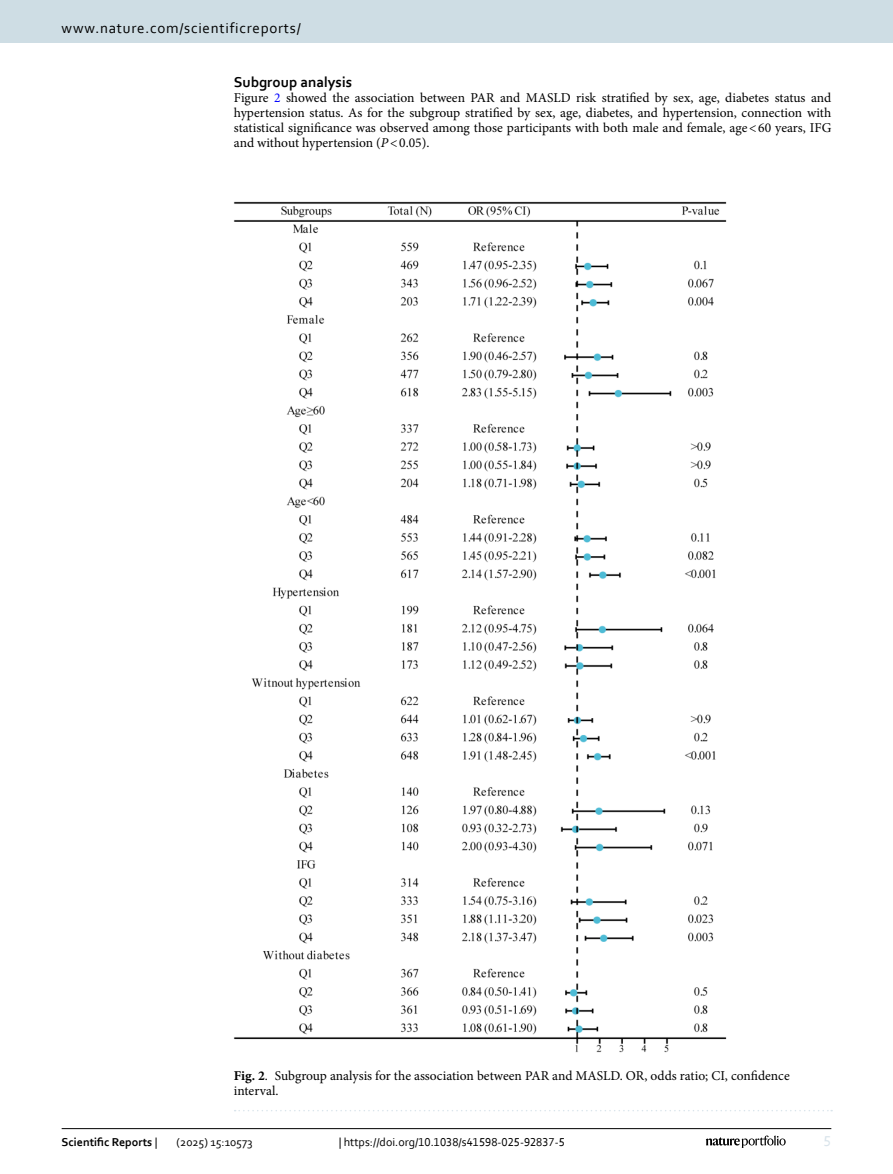
<style>
.page{position:relative;width:893px;height:1174px;background:#fff}
.page>*{position:absolute;margin:0;border:0;box-sizing:border-box;transform-origin:0 0}
.t1{font:15px "Corbel";letter-spacing:.05em;color:#000}
.Head_2{font:700 15px "Corbel";color:#000}
.t2{font:15px "Corbel";color:#d9e4eb}
.Body_Text{font:13.5px/15px "Minion Pro";color:#000;text-align:justify}
.Figure_Caption{font:13.5px/15px "Minion Pro";color:#000}
.t3{font:12px "Corbel";color:#000}
.t4{font:700 12px "Corbel";color:#000}
.s1{color:#00f}
.s2{font-style:italic}
.s3{font-weight:700}
.s4{font-weight:400}
</style>
<div class="page">
<img style="left:234px;top:202px;width:492px;height:850px">
<svg style="left:235px;top:1110px;width:597px;height:1px"></svg>
<hr style="left:62px;top:1128px;width:769px;height:1px;background:#000">
<svg style="left:706px;top:1135px;width:80px;height:12px"></svg>
<div style="left:0;top:0;width:893px;height:43px;background:#cedde4"></div>
<p class="t1" style="left:62px;top:18px;width:241px">www.nature.com/scientificreports/</p>
<p class="Head_2" style="left:234px;top:73px;width:120px">Subgroup analysis</p>
<p class="Body_Text" style="left:234px;top:90px;width:599px">Figure <span class="s1">2</span> showed the association between PAR and MASLD risk stratified by sex, age, diabetes status and hypertension status. As for the subgroup stratified by sex, age, diabetes, and hypertension, connection with statistical significance was observed among those participants with both male and female, age&lt;60 years, IFG and without hypertension (<span class="s2">P</span>&lt;0.05).</p>
<p class="Figure_Caption" style="left:234px;top:1068px;width:557px"><span class="s3">Fig. 2</span>. Subgroup analysis for the association between PAR and MASLD. OR, odds ratio; CI, confidence interval.</p>
<p class="t4" style="left:62px;top:1134px;width:97px">Scientific Reports <span class="s4">|</span></p>
<p class="t3" style="left:177px;top:1134px;width:77px">(2025) 15:10573</p>
<p class="t3" style="left:339px;top:1134px;width:228px">| https://doi.org/10.1038/s41598-025-92837-5</p>
<p class="t2" style="left:824px;top:1132px;width:9px">5</p>
</div>
